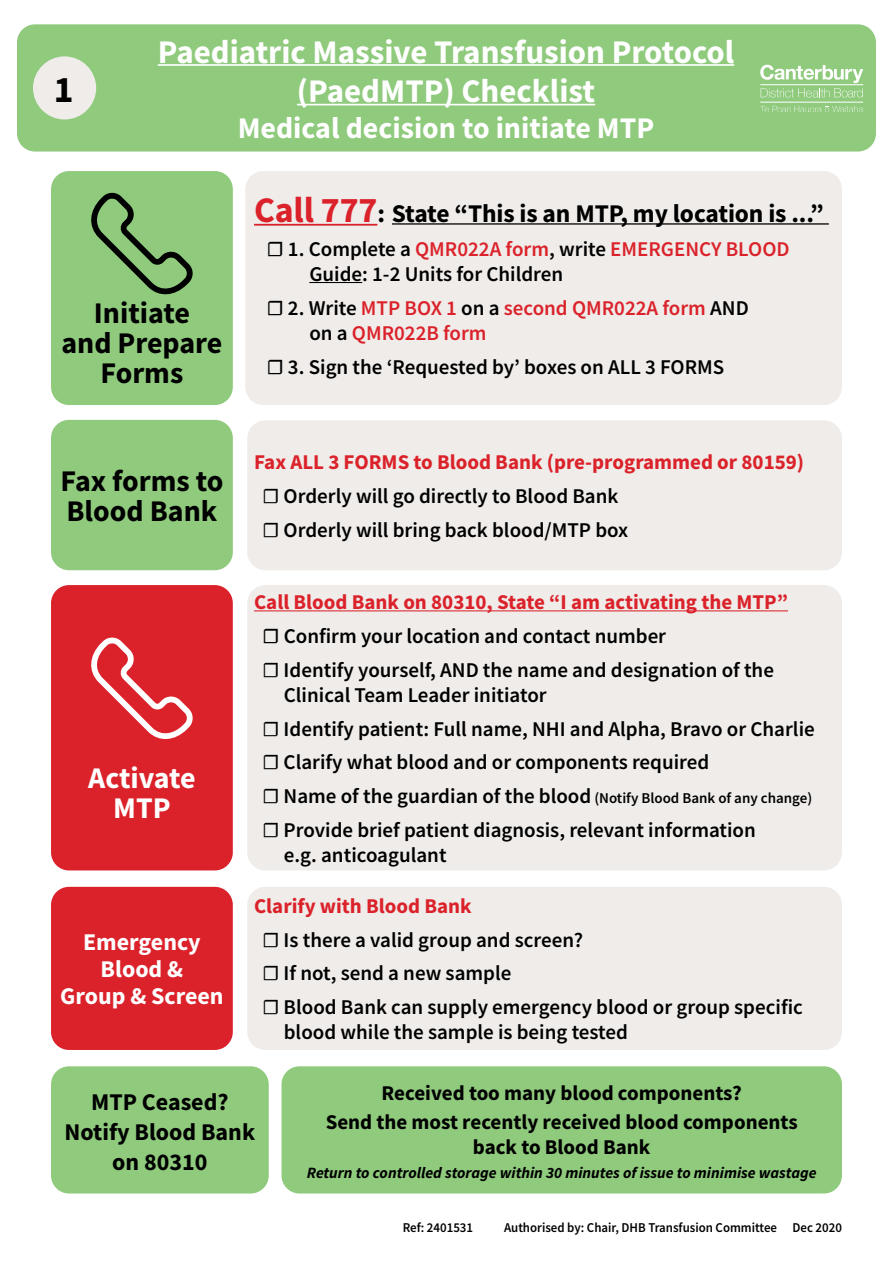
<style>
.page{position:relative;width:893px;height:1263px;background:#fff}
.page>*{position:absolute;margin:0;border:0;box-sizing:border-box;transform-origin:0 0}
.t1{font:700 37.5px "Source Sans Pro";color:#000}
.t2{font:700 33px/39.6px "Source Sans Pro";color:#fff;text-align:center}
.t3{font:700 30px/30px "Source Sans Pro";color:#000}
.t4{font:700 30px/30px "Source Sans Pro";color:#fff;text-align:center}
.t5{font:700 25.5px "Source Sans Pro";letter-spacing:-.005em;color:#000}
.t6{font:700 24px/30px "Source Sans Pro";color:#000;text-align:center}
.t7{font:700 24px/27px "Source Sans Pro";color:#fff;text-align:center}
.t8{font:600 21px/33.8px "Source Sans Pro";color:#000}
.t9{font:700 21px/29.4px "Source Sans Pro";color:#000;text-align:center}
.t10{font:700 21px "Source Sans Pro";color:#db222a}
.t11{font:600 21px/25.2px "Source Sans Pro";color:#db222a}
.t12{font:italic 700 15.75px "Source Sans Pro";color:#000}
.t13{font:600 13.5px "Source Sans Pro";color:#000;scale:.95 1}
.s1{font-size:36px;color:#db222a}
.s2{font-weight:700}
.s3{color:#db222a}
.s4{font-weight:700;color:#000}
.s5{color:#000}
.s6{font-weight:700;color:#db222a}
.s7{font-size:15px}
</style>
<div class="page">
<div style="left:245px;top:171px;width:597px;height:234px;background:#efecea;border-radius:18px"></div>
<div style="left:247px;top:585px;width:595px;height:285px;background:#efecea;border-radius:18px"></div>
<div style="left:247px;top:420px;width:595px;height:150px;background:#efecea;border-radius:18px"></div>
<div style="left:247px;top:887px;width:595px;height:163px;background:#efecea;border-radius:18px"></div>
<div style="left:281px;top:1066px;width:561px;height:127px;background:#8fca7d;border-radius:18px"></div>
<div style="left:51px;top:171px;width:182px;height:234px;background:#8fca7d;border-radius:18px"></div>
<div style="left:51px;top:585px;width:182px;height:285px;background:#db222a;border-radius:18px"></div>
<div style="left:51px;top:420px;width:182px;height:150px;background:#8fca7d;border-radius:18px"></div>
<div style="left:51px;top:887px;width:182px;height:163px;background:#db222a;border-radius:18px"></div>
<div style="left:51px;top:1066px;width:218px;height:127px;background:#8fca7d;border-radius:18px"></div>
<div style="left:17px;top:24px;width:859px;height:128px;background:#8fca7d;border-radius:18px"></div>
<hr style="left:158px;top:64px;width:576px;height:2px;background:#fff">
<hr style="left:297px;top:104px;width:298px;height:1px;background:#fff">
<hr style="left:254px;top:224px;width:123px;height:2px;background:#db222a">
<hr style="left:392px;top:223px;width:437px;height:2px;background:#000">
<hr style="left:309px;top:282px;width:53px;height:1px;background:#000">
<hr style="left:254px;top:610px;width:534px;height:1px;background:#db222a">
<div style="left:33px;top:56px;width:63px;height:63px;background:#efecea;border-radius:50%"></div>
<svg style="left:760px;top:106px;width:103px;height:5px"></svg>
<hr style="left:760px;top:102px;width:103px;height:1px;background:#fff">
<svg style="left:760px;top:65px;width:103px;height:32px"></svg>
<svg style="left:91px;top:637px;width:102px;height:103px"></svg>
<svg style="left:91px;top:192px;width:102px;height:103px"></svg>
<h1 class="t1" style="left:54px;top:64px;width:21px">1</h1>
<h2 class="t2" style="left:158px;top:31px;width:578px">Paediatric Massive Transfusion Protocol (PaedMTP) Checklist</h2>
<h3 class="t4" style="left:238px;top:113px;width:418px">Medical decision to initiate MTP</h3>
<h3 class="t3" style="left:61px;top:298px;width:163px;text-align:center">Initiate<br>and Prepare<br>Forms</h3>
<h3 class="t3" style="left:60px;top:466px;width:164px">Fax forms to<br>Blood Bank</h3>
<h3 class="t4" style="left:88px;top:762px;width:109px">Activate<br>MTP</h3>
<p class="t7" style="left:60px;top:928px;width:165px">Emergency<br>Blood &amp;<br>Group &amp; Screen</p>
<p class="t5" style="left:254px;top:196px;width:571px"><span class="s1">Call 777</span>: State “This is an MTP, my location is ...”</p>
<p class="t8" style="left:309px;top:236px;width:482px;line-height:25.2px;text-indent:-43px"><span class="s2">☐</span> 1. Complete a <span class="s3">QMR022A form</span>, write <span class="s3">EMERGENCY BLOOD<br></span>Guide: 1-2 Units for Children</p>
<p class="t11" style="left:309px;top:295px;width:441px;text-indent:-43px"><span class="s4">☐</span> <span class="s5">2. Write</span> MTP BOX 1 <span class="s5">on a</span> second QMR022A form <span class="s5">AND on a</span> QMR022B form</p>
<p class="t8" style="left:267px;top:349px;width:459px"><span class="s2">☐</span> 3. Sign the ‘Requested by’ boxes on ALL 3 FORMS</p>
<p class="t10" style="left:254px;top:448px;width:552px">Fax ALL 3 FORMS to Blood Bank (pre-programmed or 80159)</p>
<p class="t8" style="left:263px;top:479px;width:367px">☐ Orderly will go directly to Blood Bank ☐ Orderly will bring back blood/MTP box</p>
<p class="t8" style="left:263px;top:585px;width:527px;text-indent:-9px"><span class="s6">Call Blood Bank on 80310, State “I am activating the MTP” </span><span class="s2">☐</span> Confirm your location and contact number<br>☐ Identify yourself, AND the name and designation of the</p>
<p class="t8" style="left:263px;top:678px;width:554px;text-indent:21px">Clinical Team Leader initiator<br>☐ Identify patient: Full name, NHI and Alpha, Bravo or Charlie ☐ Clarify what blood and or components required<br>☐ Name of the guardian of the blood <span class="s7">(Notify Blood Bank of any change) </span>☐ Provide brief patient diagnosis, relevant information</p>
<p class="t8" style="left:284px;top:838px;width:164px">e.g. anticoagulant</p>
<p class="t10" style="left:254px;top:892px;width:219px">Clarify with Blood Bank</p>
<p class="t8" style="left:263px;top:922px;width:542px">☐ Is there a valid group and screen?<br>☐ If not, send a new sample<br>☐ Blood Bank can supply emergency blood or group specific</p>
<p class="t8" style="left:284px;top:1015px;width:346px">blood while the sample is being tested</p>
<p class="t6" style="left:65px;top:1087px;width:192px">MTP Ceased?<br>Notify Blood Bank on 80310</p>
<p class="t9" style="left:326px;top:1078px;width:473px">Received too many blood components?<br>Send the most recently received blood components</p>
<p class="t9" style="left:473px;top:1132px;width:179px">back to Blood Bank</p>
<p class="t12" style="left:307px;top:1162px;width:511px">Return to controlled storage within 30 minutes of issue to minimise wastage</p>
<p class="t13" style="left:403px;top:1218px;width:76px">Ref: 2401531</p>
<p class="t13" style="left:504px;top:1218px;width:357px">Authorised by: Chair, DHB Transfusion Committee Dec 2020</p>
</div>
